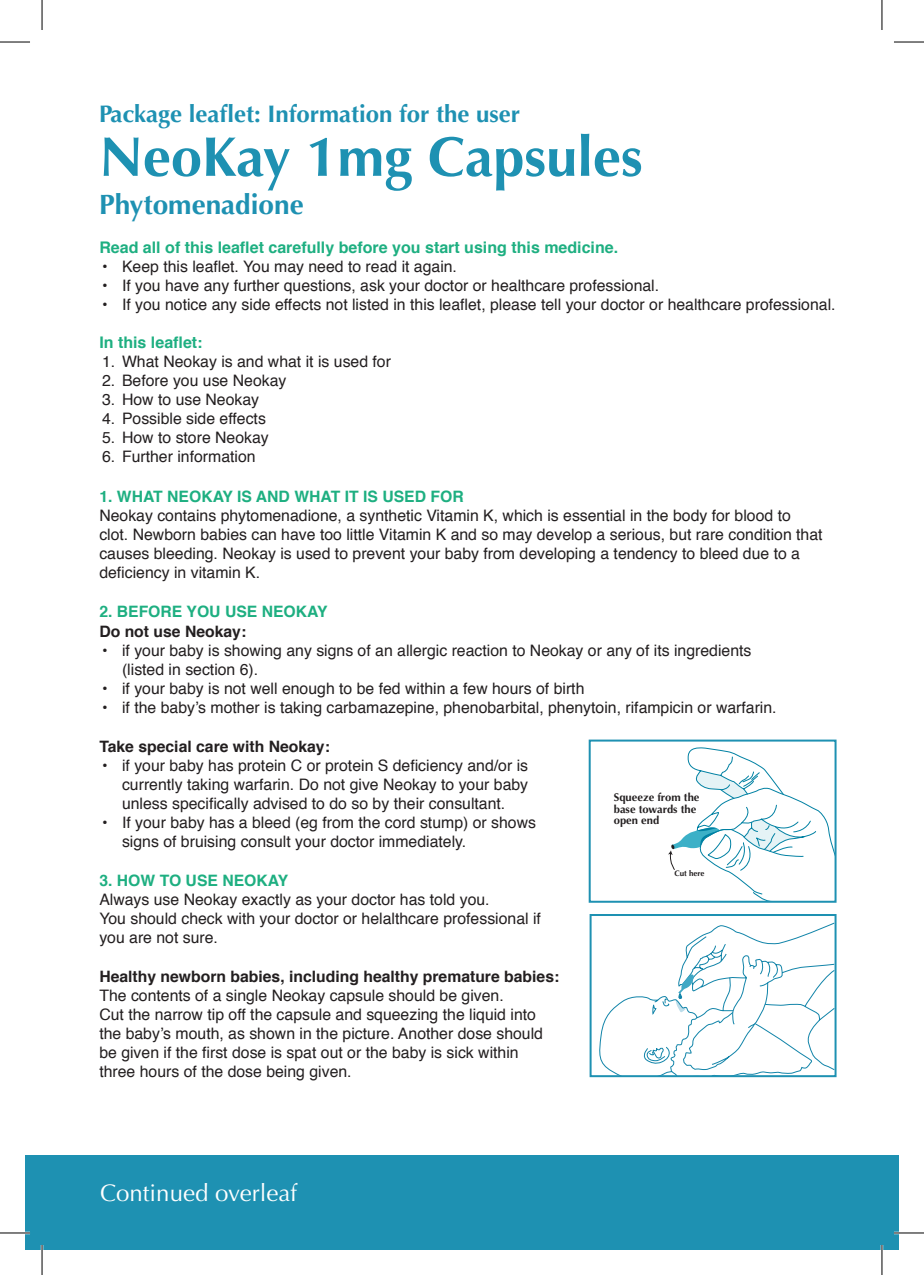
<style>
.page{position:relative;width:924px;height:1275px;background:#fff}
.page>*{position:absolute;margin:0;border:0;box-sizing:border-box;transform-origin:0 0}
.t1{font:700 56px "Optima";color:#1e91b2}
.t2{font:700 28px "Optima";color:#1e91b2}
.t3{font:700 24px "Optima";color:#1e91b2}
.t4{font:24px "Optima";color:#fff}
.t5{font:700 16px "Helvetica";color:#1eaf81}
.t6{font:15.8px/19px "Helvetica";color:#231f20}
.t7{font:700 15.8px "Helvetica";color:#231f20}
.t8{font:700 15.8px "Helvetica";color:#1eaf81}
.t9{font:700 11.2px/11.6px "Optima";color:#231f20}
.t10{font:700 8px "Optima";color:#231f20}
</style>
<div class="page">
<svg style="left:599px;top:923px;width:234px;height:151px"></svg>
<div style="left:589px;top:914px;width:247px;height:163px;border:2px solid #1e91b2"></div>
<svg style="left:668px;top:747px;width:165px;height:152px"></svg>
<div style="left:588px;top:739px;width:248px;height:163px;border:2px solid #1e91b2"></div>
<div style="left:25px;top:1155px;width:873px;height:95px;background:#1e91b2"></div>
<hr style="left:0;top:1231px;width:30px;height:3px;background:#fff">
<hr style="left:893px;top:1231px;width:30px;height:3px;background:#fff">
<hr style="left:41px;top:1245px;width:2px;height:30px;background:#fff">
<hr style="left:880px;top:1245px;width:2px;height:30px;background:#fff">
<hr style="left:0;top:42px;width:30px;height:1px;background:#000">
<hr style="left:893px;top:42px;width:30px;height:1px;background:#000">
<hr style="left:0;top:1232px;width:30px;height:1px;background:#000">
<hr style="left:893px;top:1232px;width:30px;height:1px;background:#000">
<hr style="left:42px;top:0;width:1px;height:30px;background:#000">
<hr style="left:42px;top:1245px;width:1px;height:30px;background:#000">
<hr style="left:881px;top:0;width:1px;height:30px;background:#000">
<hr style="left:881px;top:1245px;width:1px;height:30px;background:#000">
<h3 class="t3" style="left:99px;top:100px;width:422px">Package leaflet: Information for the user</h3>
<h1 class="t1" style="left:99px;top:124px;width:544px">NeoKay 1mg Capsules</h1>
<h2 class="t2" style="left:99px;top:188px;width:206px">Phytomenadione</h2>
<p class="t5" style="left:99px;top:234px;width:520px">Read all of this leaflet carefully before you start using this medicine.</p>
<p class="t6" style="left:102px;top:257px;width:356px">• Keep this leaflet. You may need to read it again.</p>
<p class="t6" style="left:102px;top:276px;width:558px">• If you have any further questions, ask your doctor or healthcare professional.</p>
<p class="t6" style="left:102px;top:295px;width:734px">• If you notice any side effects not listed in this leaflet, please tell your doctor or healthcare professional.</p>
<p class="t5" style="left:99px;top:329px;width:105px">In this leaflet:</p>
<p class="t6" style="left:102px;top:352px;width:290px">1. What Neokay is and what it is used for</p>
<p class="t6" style="left:102px;top:371px;width:186px">2. Before you use Neokay</p>
<p class="t6" style="left:102px;top:390px;width:158px">3. How to use Neokay</p>
<p class="t6" style="left:102px;top:409px;width:165px">4. Possible side effects</p>
<p class="t6" style="left:102px;top:428px;width:168px">5. How to store Neokay</p>
<p class="t6" style="left:102px;top:447px;width:155px">6. Further information</p>
<p class="t8" style="left:99px;top:483px;width:365px">1. WHAT NEOKAY IS AND WHAT IT IS USED FOR</p>
<p class="t6" style="left:99px;top:506px;width:724px">Neokay contains phytomenadione, a synthetic Vitamin K, which is essential in the body for blood to clot. Newborn babies can have too little Vitamin K and so may develop a serious, but rare condition that causes bleeding. Neokay is used to prevent your baby from developing a tendency to bleed due to a deficiency in vitamin K.</p>
<p class="t8" style="left:99px;top:598px;width:230px">2. BEFORE YOU USE NEOKAY</p>
<p class="t7" style="left:99px;top:618px;width:148px">Do not use Neokay:</p>
<p class="t6" style="left:122px;top:641px;width:630px;text-indent:-20px">• if your baby is showing any signs of an allergic reaction to Neokay or any of its ingredients (listed in section 6).</p>
<p class="t6" style="left:102px;top:679px;width:483px">• if your baby is not well enough to be fed within a few hours of birth</p>
<p class="t6" style="left:102px;top:698px;width:675px">• if the baby’s mother is taking carbamazepine, phenobarbital, phenytoin, rifampicin or warfarin.</p>
<p class="t7" style="left:99px;top:733px;width:232px">Take special care with Neokay:</p>
<p class="t6" style="left:122px;top:756px;width:407px;text-align:justify;text-indent:-20px">• if your baby has protein C or protein S deficiency and/or is currently taking warfarin. Do not give Neokay to your baby unless specifically advised to do so by their consultant.</p>
<p class="t6" style="left:122px;top:813px;width:415px;text-indent:-20px">• If your baby has a bleed (eg from the cord stump) or shows signs of bruising consult your doctor immediately.</p>
<p class="t8" style="left:99px;top:867px;width:190px">3. HOW TO USE NEOKAY</p>
<p class="t6" style="left:99px;top:890px;width:443px">Always use Neokay exactly as your doctor has told you.<br>You should check with your doctor or helalthcare professional if you are not sure.</p>
<p class="t7" style="left:99px;top:963px;width:461px">Healthy newborn babies, including healthy premature babies:</p>
<p class="t6" style="left:99px;top:986px;width:445px">The contents of a single Neokay capsule should be given.<br>Cut the narrow tip off the capsule and squeezing the liquid into the baby’s mouth, as shown in the picture. Another dose should be given if the first dose is spat out or the baby is sick within three hours of the dose being given.</p>
<p class="t9" style="left:613px;top:791px;width:87px">Squeeze from the base towards the open end</p>
<p class="t10" style="left:674px;top:868px;width:32px">Cut here</p>
<h3 class="t4" style="left:100px;top:1179px;width:198px">Continued overleaf</h3>
</div>
